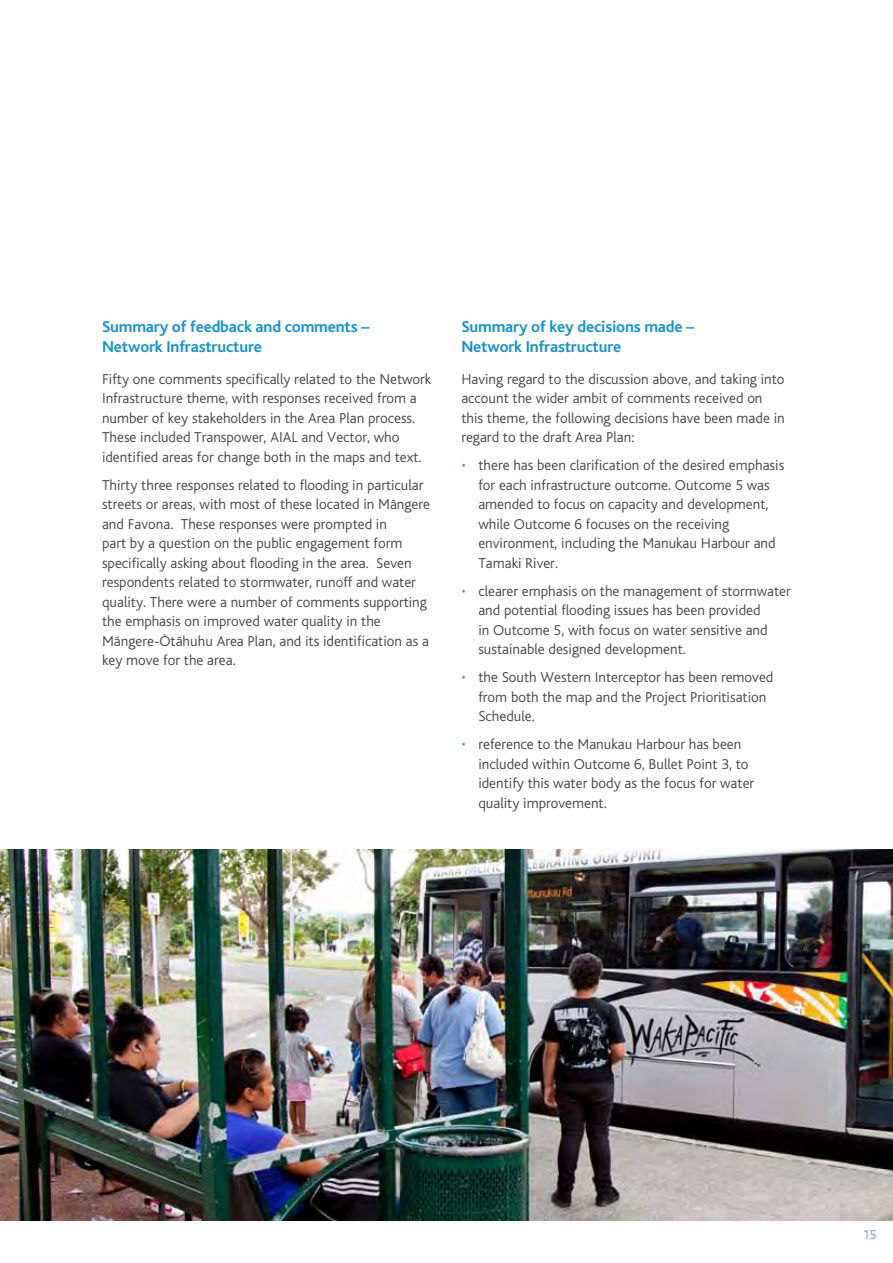
<style>
.page{position:relative;width:893px;height:1263px;background:#fff}
.page>*{position:absolute;margin:0;border:0;box-sizing:border-box;transform-origin:0 0}
.mini_heading{font:16.5px/19.5px "Auckland Council Bliss Bold";letter-spacing:-.01em;color:#1594ca}
.body_copy{font:15px/19.5px "Auckland Council Bliss Light";color:#48484a}
.t1{font:13.5px "Auckland Council Bliss Light";color:#5ba4d2}
.s1{color:#499ecf}
</style>
<div class="page">
<img style="left:0;top:849px;width:893px;height:371px">
<p class="mini_heading" style="left:102px;top:317px;width:269px">Summary of feedback and comments –<br>Network Infrastructure</p>
<p class="body_copy" style="left:102px;top:369px;width:331px">Fifty one comments specifically related to the Network Infrastructure theme, with responses received from a number of key stakeholders in the Area Plan process.<br>These included Transpower, AIAL and Vector, who identified areas for change both in the maps and text.</p>
<p class="body_copy" style="left:102px;top:475px;width:330px">Thirty three responses related to flooding in particular streets or areas, with most of these located in Māngere and Favona. These responses were prompted in<br>part by a question on the public engagement form specifically asking about flooding in the area. Seven respondents related to stormwater, runoff and water quality. There were a number of comments supporting the emphasis on improved water quality in the Māngere-Ōtāhuhu Area Plan, and its identification as a key move for the area.</p>
<p class="mini_heading" style="left:461px;top:317px;width:235px">Summary of key decisions made –<br>Network Infrastructure</p>
<p class="body_copy" style="left:461px;top:369px;width:325px">Having regard to the discussion above, and taking into account the wider ambit of comments received on this theme, the following decisions have been made in regard to the draft Area Plan:</p>
<p class="body_copy" style="left:478px;top:456px;width:307px;text-indent:-17px"><span class="s1">•</span> there has been clarification of the desired emphasis for each infrastructure outcome. Outcome 5 was amended to focus on capacity and development, while Outcome 6 focuses on the receiving environment, including the Manukau Harbour and Tamaki River.</p>
<p class="body_copy" style="left:478px;top:581px;width:314px;text-indent:-17px"><span class="s1">•</span> clearer emphasis on the management of stormwater and potential flooding issues has been provided<br>in Outcome 5, with focus on water sensitive and sustainable designed development.</p>
<p class="body_copy" style="left:478px;top:668px;width:296px;text-indent:-17px"><span class="s1">•</span> the South Western Interceptor has been removed from both the map and the Project Prioritisation<br>Schedule.</p>
<p class="body_copy" style="left:478px;top:735px;width:277px;text-indent:-17px"><span class="s1">•</span> reference to the Manukau Harbour has been included within Outcome 6, Bullet Point 3, to identify this water body as the focus for water quality improvement.</p>
<p class="t1" style="left:863px;top:1228px;width:15px">15</p>
</div>
